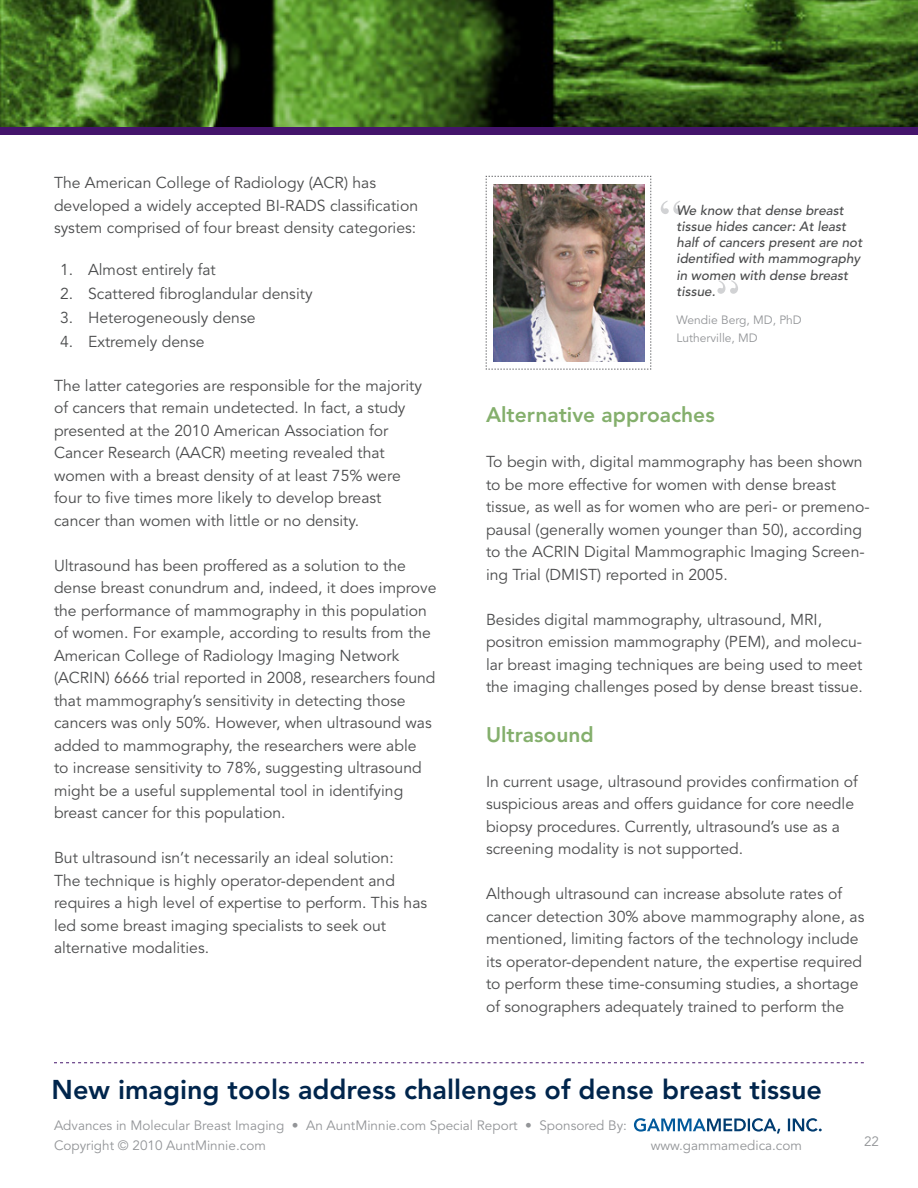
<style>
.page{position:relative;width:918px;height:1188px;background:#fff}
.page>*{position:absolute;margin:0;border:0;box-sizing:border-box;transform-origin:0 0}
.Headline{font:54px "Times New Roman";color:#d1d2d4}
.Footer_Headline{font:800 27px "Avenir";color:#00254c}
.Sub_Headline{font:800 21px "Avenir";color:#84af6c}
.Body{font:15.75px/22.5px "Avenir";color:#4b4c4d}
.Quotes{font:italic 500 13.5px/16.2px "Avenir";color:#4b4c4d}
.t1{font:13.5px "Avenir";color:#939598}
.Image_Caption{font:12px "Avenir";color:#939598}
</style>
<div class="page">
<img style="left:0;top:0;width:918px;height:128px">
<svg style="left:486px;top:176px;width:166px;height:194px"></svg>
<div style="left:0;top:128px;width:918px;height:7px;background:#44146b"></div>
<img style="left:493px;top:184px;width:152px;height:177px">
<svg style="left:54px;top:1062px;width:810px;height:1px"></svg>
<svg style="left:634px;top:1118px;width:188px;height:16px"></svg>
<p class="Body" style="left:54px;top:172px;width:366px">The American College of Radiology (ACR) has developed a widely accepted BI-RADS classification system comprised of four breast density categories:</p>
<p class="Body" style="left:60px;top:259px;width:15px">1.</p>
<p class="Body" style="left:88px;top:259px;width:129px">Almost entirely fat</p>
<p class="Body" style="left:60px;top:283px;width:15px">2.</p>
<p class="Body" style="left:88px;top:283px;width:226px">Scattered fibroglandular density</p>
<p class="Body" style="left:60px;top:307px;width:15px">3.</p>
<p class="Body" style="left:88px;top:307px;width:169px">Heterogeneously dense</p>
<p class="Body" style="left:60px;top:331px;width:15px">4.</p>
<p class="Body" style="left:88px;top:331px;width:118px">Extremely dense</p>
<p class="Body" style="left:54px;top:374px;width:369px">The latter categories are responsible for the majority of cancers that remain undetected. In fact, a study presented at the 2010 American Association for Cancer Research (AACR) meeting revealed that women with a breast density of at least 75% were four to five times more likely to develop breast cancer than women with little or no density.</p>
<p class="Body" style="left:54px;top:554px;width:384px">Ultrasound has been proffered as a solution to the dense breast conundrum and, indeed, it does improve the performance of mammography in this population of women. For example, according to results from the American College of Radiology Imaging Network (ACRIN) 6666 trial reported in 2008, researchers found that mammography’s sensitivity in detecting those cancers was only 50%. However, when ultrasound was added to mammography, the researchers were able<br>to increase sensitivity to 78%, suggesting ultrasound might be a useful supplemental tool in identifying breast cancer for this population.</p>
<p class="Body" style="left:54px;top:847px;width:375px">But ultrasound isn’t necessarily an ideal solution:<br>The technique is highly operator-dependent and requires a high level of expertise to perform. This has led some breast imaging specialists to seek out alternative modalities.</p>
<p class="Headline" style="left:659px;top:183px;width:25px">“</p>
<p class="Quotes" style="left:676px;top:202px;width:187px">We know that dense breast tissue hides cancer: At least half of cancers present are not identified with mammography in women with dense breast tissue.</p>
<p class="Image_Caption" style="left:676px;top:313px;width:127px">Wendie Berg, MD, PhD</p>
<p class="Image_Caption" style="left:676px;top:331px;width:83px">Lutherville, MD</p>
<p class="Sub_Headline" style="left:486px;top:402px;width:230px">Alternative approaches</p>
<p class="Body" style="left:486px;top:451px;width:385px">To begin with, digital mammography has been shown to be more effective for women with dense breast tissue, as well as for women who are peri- or premeno&shy;pausal (generally women younger than 50), according to the ACRIN Digital Mammographic Imaging Screen&shy;ing Trial (DMIST) reported in 2005.</p>
<p class="Body" style="left:486px;top:608px;width:378px">Besides digital mammography, ultrasound, MRI, positron emission mammography (PEM), and molecu&shy;lar breast imaging techniques are being used to meet the imaging challenges posed by dense breast tissue.</p>
<p class="Sub_Headline" style="left:486px;top:722px;width:109px">Ultrasound</p>
<p class="Body" style="left:486px;top:770px;width:373px">In current usage, ultrasound provides confirmation of suspicious areas and offers guidance for core needle biopsy procedures. Currently, ultrasound’s use as a screening modality is not supported.</p>
<p class="Body" style="left:486px;top:883px;width:380px">Although ultrasound can increase absolute rates of cancer detection 30% above mammography alone, as mentioned, limiting factors of the technology include its operator-dependent nature, the expertise required to perform these time-consuming studies, a shortage of sonographers adequately trained to perform the</p>
<p class="Footer_Headline" style="left:52px;top:1073px;width:772px">New imaging tools address challenges of dense breast tissue</p>
<p class="t1" style="left:54px;top:1118px;width:574px">Advances in Molecular Breast Imaging • An AuntMinnie.com Special Report • Sponsored By:</p>
<p class="t1" style="left:54px;top:1137px;width:213px">Copyright © 2010 AuntMinnie.com</p>
<p class="t1" style="left:651px;top:1137px;width:153px">www.gammamedica.com</p>
<p class="t1" style="left:864px;top:1133px;width:17px">22</p>
</div>
